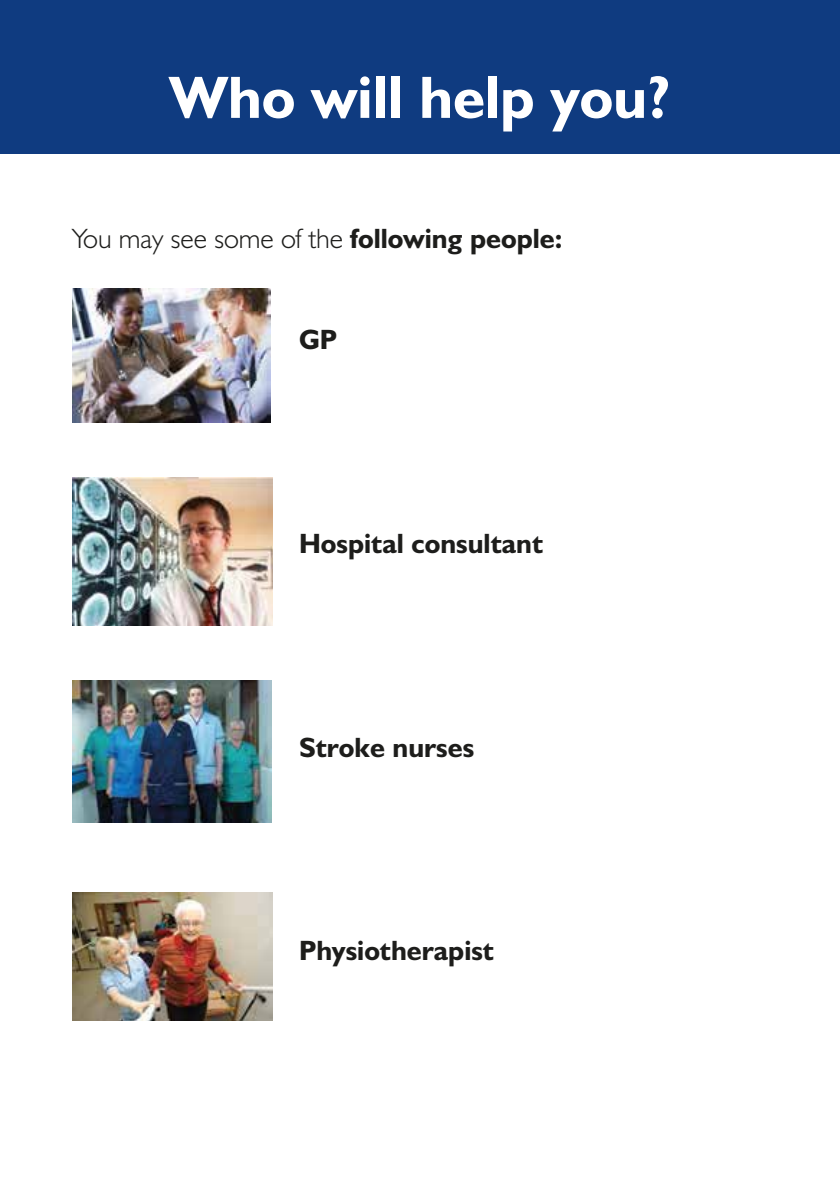
<style>
.page{position:relative;width:840px;height:1191px;background:#fff}
.page>*{position:absolute;margin:0;border:0;box-sizing:border-box;transform-origin:0 0}
.t1{font:700 60px "Humanist 521 BT";color:#fff}
.t2{font:700 28px "Humanist 521 BT";color:#1d1d1b}
.t3{font:300 28px "Humanist 521 BT";color:#1d1d1b}
.s1{font-weight:700}
</style>
<div class="page">
<div style="left:0;top:0;width:839px;height:153px;background:#0f3b80"></div>
<img style="left:73px;top:477px;width:199px;height:148px">
<img style="left:72px;top:680px;width:199px;height:142px">
<img style="left:73px;top:892px;width:199px;height:128px">
<img style="left:73px;top:288px;width:197px;height:134px">
<h1 class="t1" style="left:169px;top:60px;width:503px">Who will help you?</h1>
<p class="t3" style="left:72px;top:221px;width:491px">You may see some of the <span class="s1">following people:</span></p>
<p class="t2" style="left:299px;top:322px;width:40px">GP</p>
<p class="t2" style="left:299px;top:526px;width:245px">Hospital consultant</p>
<p class="t2" style="left:299px;top:729px;width:176px">Stroke nurses</p>
<p class="t2" style="left:299px;top:933px;width:196px">Physiotherapist</p>
</div>
